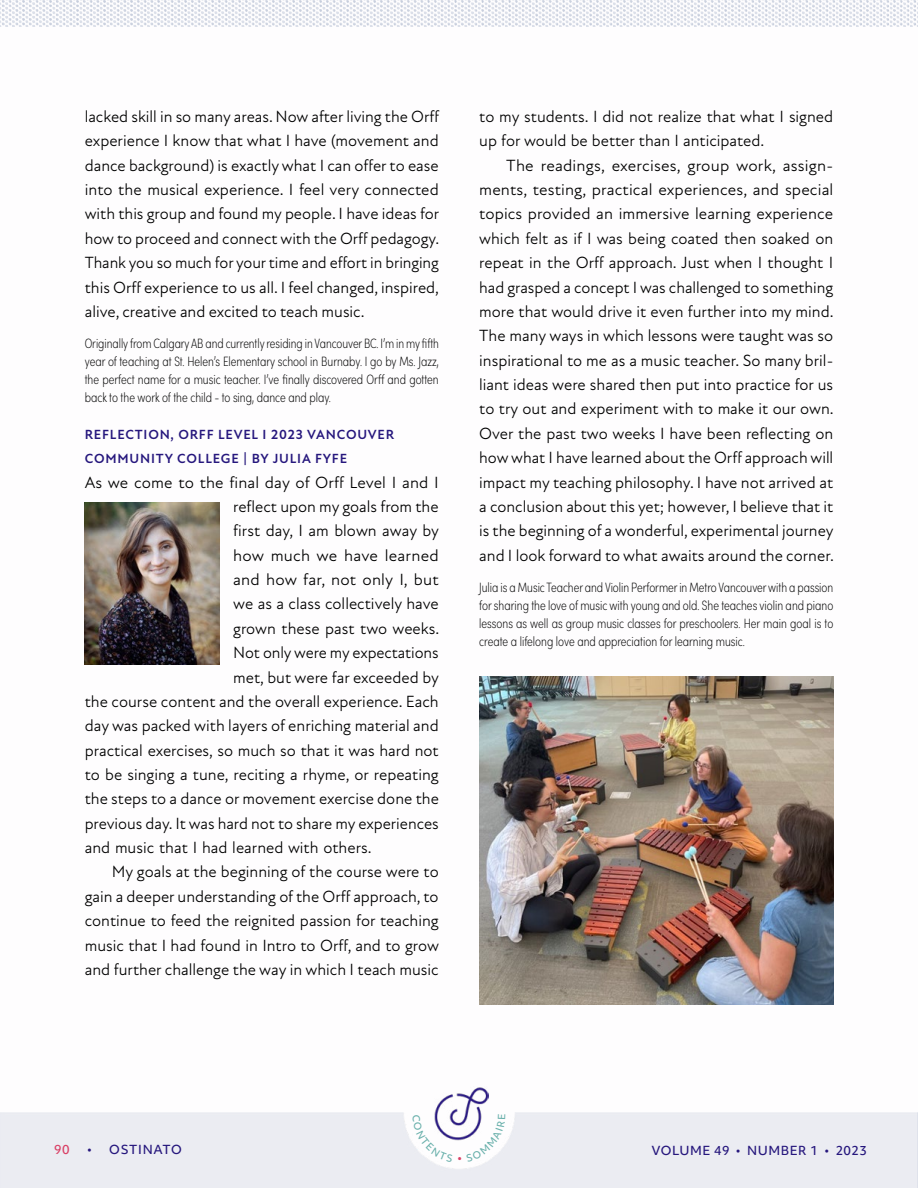
<style>
.page{position:relative;width:918px;height:1188px;background:#fff}
.page>*{position:absolute;margin:0;border:0;box-sizing:border-box;transform-origin:0 0}
.t1{font:16.5px/24.3px "New Atten";color:#000;text-align:justify}
.t2{font:200 13.5px/18px "Sofia Pro Condensed";color:#000;text-align:justify}
.t3{font:700 13.5px/24.5px "New Atten";letter-spacing:.06em;color:#26177d}
.t4{font:500 12px "Objektiv Mk 1";letter-spacing:.04em;color:#26177d}
.t5{font:500 12px "Objektiv Mk 1";letter-spacing:.06em;color:#26177d}
.t6{font:500 12px "Objektiv Mk 1";color:#d94066}
</style>
<div class="page">
<img style="left:435px;top:1087px;width:54px;height:27px">
<img style="left:728px;top:0;width:188px;height:1px">
<img style="left:353px;top:0;width:50px;height:3px">
<img style="left:289px;top:2px;width:70px;height:4px">
<img style="left:326px;top:5px;width:50px;height:3px">
<img style="left:255px;top:7px;width:71px;height:3px">
<img style="left:299px;top:9px;width:50px;height:3px">
<img style="left:214px;top:11px;width:71px;height:4px">
<img style="left:272px;top:14px;width:50px;height:3px">
<img style="left:181px;top:16px;width:70px;height:3px">
<img style="left:245px;top:18px;width:50px;height:3px">
<img style="left:140px;top:20px;width:71px;height:4px">
<img style="left:218px;top:23px;width:50px;height:3px">
<img style="left:46px;top:25px;width:77px;height:2px">
<img style="left:85px;top:502px;width:135px;height:162px">
<img style="left:479px;top:676px;width:354px;height:329px">
<svg style="left:412px;top:1114px;width:93px;height:48px"></svg>
<p class="t1" style="left:85px;top:104px;width:356px">lacked skill in so many areas. Now after living the Orff experience I know that what I have (movement and dance background) is exactly what I can offer to ease into the musical experience. I feel very connected with this group and found my people. I have ideas for how to proceed and connect with the Orff pedagogy.<br>Thank you so much for your time and effort in bringing this Orff experience to us all. I feel changed, inspired, alive, creative and excited to teach music.</p>
<p class="t2" style="left:85px;top:334px;width:356px">Originally from Calgary AB and currently residing in Vancouver BC. I’m in my fifth year of teaching at St. Helen’s Elementary school in Burnaby. I go by Ms. Jazz, the perfect name for a music teacher. I’ve finally discovered Orff and gotten back to the work of the child - to sing, dance and play.</p>
<p class="t3" style="left:85px;top:422px;width:311px">REFLECTION, ORFF LEVEL I 2023 VANCOUVER<br>COMMUNITY COLLEGE | BY JULIA FYFE</p>
<p class="t1" style="left:85px;top:470px;width:355px">As we come to the fiinal day of Orff Level I and I</p>
<p class="t1" style="left:233px;top:494px;width:207px">refllect upon my goals from the</p>
<p class="t1" style="left:233px;top:519px;width:207px">fiirst day, I am blown away by</p>
<p class="t1" style="left:233px;top:543px;width:207px">how much we have learned</p>
<p class="t1" style="left:233px;top:567px;width:207px">and how far, not only I, but</p>
<p class="t1" style="left:233px;top:592px;width:207px">we as a class collectively have</p>
<p class="t1" style="left:233px;top:616px;width:207px">grown these past two weeks.</p>
<p class="t1" style="left:233px;top:641px;width:207px">Not only were my expectations</p>
<p class="t1" style="left:233px;top:665px;width:207px">met, but were far exceeded by</p>
<p class="t1" style="left:85px;top:689px;width:356px">the course content and the overall experience. Each</p>
<p class="t1" style="left:85px;top:714px;width:356px">day was packed with layers of enriching material and</p>
<p class="t1" style="left:85px;top:738px;width:356px">practical exercises, so much so that it was hard not</p>
<p class="t1" style="left:85px;top:762px;width:356px">to be singing a tune, reciting a rhyme, or repeating</p>
<p class="t1" style="left:85px;top:787px;width:356px">the steps to a dance or movement exercise done the</p>
<p class="t1" style="left:85px;top:811px;width:356px">previous day. It was hard not to share my experiences</p>
<p class="t1" style="left:85px;top:836px;width:288px">and music that I had learned with others.</p>
<p class="t1" style="left:112px;top:860px;width:329px">My goals at the beginning of the course were to</p>
<p class="t1" style="left:85px;top:884px;width:355px">gain a deeper understanding of the Orff approach, to</p>
<p class="t1" style="left:85px;top:909px;width:356px">continue to feed the reignited passion for teaching</p>
<p class="t1" style="left:85px;top:933px;width:356px">music that I had found in Intro to Orff, and to grow</p>
<p class="t1" style="left:85px;top:957px;width:355px">and further challenge the way in which I teach music</p>
<p class="t1" style="left:479px;top:104px;width:356px">to my students. I did not realize that what I signed up for would be better than I anticipated.</p>
<p class="t1" style="left:479px;top:153px;width:356px;text-indent:27px">The readings, exercises, group work, assign&shy;ments, testing, practical experiences, and special topics provided an immersive learning experience which felt as if I was being coated then soaked on repeat in the Orff approach. Just when I thought I had grasped a concept I was challenged to something more that would drive it even further into my mind.<br>The many ways in which lessons were taught was so inspirational to me as a music teacher. So many bril&shy;liant ideas were shared then put into practice for us to try out and experiment with to make it our own.<br>Over the past two weeks I have been refllecting on how what I have learned about the Orff approach will impact my teaching philosophy. I have not arrived at a conclusion about this yet; however, I believe that it is the beginning of a wonderful, experimental journey and I look forward to what awaits around the corner.</p>
<p class="t2" style="left:479px;top:578px;width:356px">Julia is a Music Teacher and Violin Performer in Metro Vancouver with a passion for sharing the love of music with young and old. She teaches violin and piano lessons as well as group music classes for preschoolers. Her main goal is to create a lifelong love and appreciation for learning music.</p>
<p class="t6" style="left:54px;top:1141px;width:17px">90</p>
<p class="t5" style="left:87px;top:1141px;width:96px">• OSTINATO</p>
<p class="t4" style="left:652px;top:1142px;width:217px">VOLUME 49 • NUMBER 1 • 2023</p>
</div>
